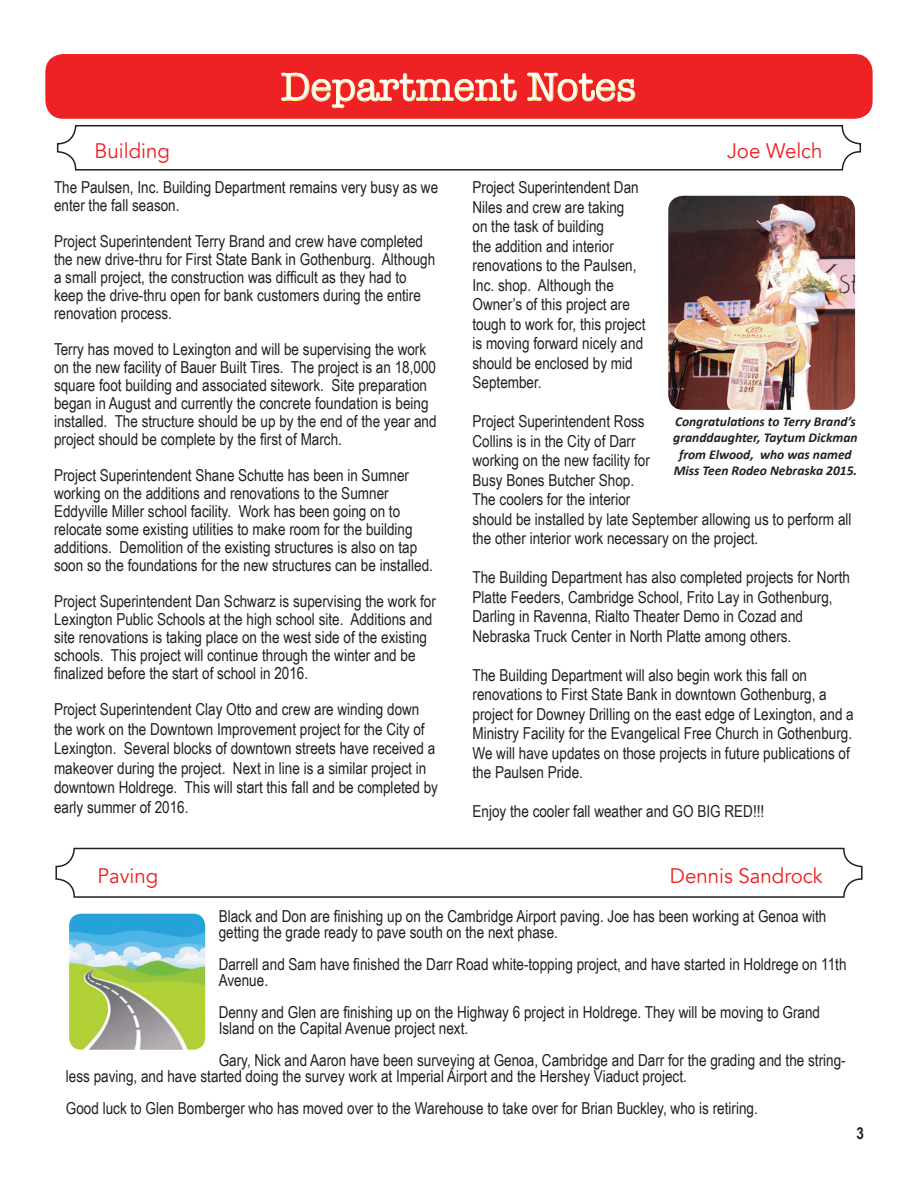
<style>
.page{position:relative;width:918px;height:1188px;background:#fff}
.page>*{position:absolute;margin:0;border:0;box-sizing:border-box;transform-origin:0 0}
.t1{font:40.5px "American Typewriter";color:#fff}
.t2{font:21px "Avenir";color:#ee1f23}
.t3{font:16.5px/19.5px "Arial Narrow";color:#231f20}
.t4{font:700 16.5px "Arial Narrow";color:#231f20}
.t5{font:italic 700 13.5px/16.2px "Calibri";color:#231f20;text-align:center}
</style>
<div class="page">
<div style="left:57px;top:125px;width:804px;height:46px;border:2px solid #231f20;border-radius:18px"></div>
<div style="left:45px;top:54px;width:828px;height:65px;background:#ee1f23;border-radius:18px"></div>
<svg style="left:281px;top:72px;width:236px;height:37px"></svg>
<svg style="left:527px;top:72px;width:109px;height:30px"></svg>
<div style="left:55px;top:848px;width:808px;height:50px;border:2px solid #231f20;border-radius:18px"></div>
<img style="left:668px;top:196px;width:187px;height:214px">
<img style="left:69px;top:914px;width:136px;height:136px">
<h1 class="t1" style="left:281px;top:56px;width:357px">Department Notes</h1>
<p class="t2" style="left:95px;top:139px;width:77px">Building</p>
<p class="t2" style="left:727px;top:139px;width:97px">Joe Welch</p>
<p class="t3" style="left:54px;top:178px;width:386px;line-height:18px">The Paulsen, Inc. Building Department remains very busy as we enter the fall season.</p>
<p class="t3" style="left:54px;top:232px;width:383px;line-height:18px">Project Superintendent Terry Brand and crew have completed the new drive-thru for First State Bank in Gothenburg. Although a small project, the construction was difficult as they had to keep the drive-thru open for bank customers during the entire renovation process.</p>
<p class="t3" style="left:54px;top:340px;width:384px;line-height:18px">Terry has moved to Lexington and will be supervising the work on the new facility of Bauer Built Tires. The project is an 18,000 square foot building and associated sitework. Site preparation began in August and currently the concrete foundation is being installed. The structure should be up by the end of the year and project should be complete by the first of March.</p>
<p class="t3" style="left:54px;top:466px;width:381px;line-height:18px">Project Superintendent Shane Schutte has been in Sumner working on the additions and renovations to the Sumner Eddyville Miller school facility. Work has been going on to relocate some existing utilities to make room for the building additions. Demolition of the existing structures is also on tap soon so the foundations for the new structures can be installed.</p>
<p class="t3" style="left:54px;top:592px;width:384px;line-height:18px">Project Superintendent Dan Schwarz is supervising the work for Lexington Public Schools at the high school site. Additions and site renovations is taking place on the west side of the existing schools. This project will continue through the winter and be finalized before the start of school in 2016.</p>
<p class="t3" style="left:54px;top:699px;width:386px">Project Superintendent Clay Otto and crew are winding down the work on the Downtown Improvement project for the City of Lexington. Several blocks of downtown streets have received a makeover during the project. Next in line is a similar project in downtown Holdrege. This will start this fall and be completed by early summer of 2016.</p>
<p class="t3" style="left:472px;top:177px;width:174px">Project Superintendent Dan<br>Niles and crew are taking<br>on the task of building<br>the addition and interior renovations to the Paulsen,<br>Inc. shop. Although the<br>Owner’s of this project are tough to work for, this project is moving forward nicely and should be enclosed by mid<br>September.</p>
<p class="t3" style="left:472px;top:411px;width:381px">Project Superintendent Ross<br>Collins is in the City of Darr<br>working on the new facility for<br>Busy Bones Butcher Shop.<br>The coolers for the interior<br>should be installed by late September allowing us to perform all the other interior work necessary on the project.</p>
<p class="t3" style="left:472px;top:567px;width:379px">The Building Department has also completed projects for North Platte Feeders, Cambridge School, Frito Lay in Gothenburg, Darling in Ravenna, Rialto Theater Demo in Cozad and Nebraska Truck Center in North Platte among others.</p>
<p class="t3" style="left:472px;top:665px;width:383px">The Building Department will also begin work this fall on renovations to First State Bank in downtown Gothenburg, a project for Downey Drilling on the east edge of Lexington, and a Ministry Facility for the Evangelical Free Church in Gothenburg.<br>We will have updates on those projects in future publications of the Paulsen Pride.</p>
<p class="t3" style="left:472px;top:801px;width:293px">Enjoy the cooler fall weather and GO BIG RED!!!</p>
<p class="t5" style="left:673px;top:414px;width:186px">Congratulations to Terry Brand’s granddaughter, Taytum Dickman from Elwood, who was named<br>Miss Teen Rodeo Nebraska 2015.</p>
<p class="t2" style="left:97px;top:864px;width:62px">Paving</p>
<p class="t2" style="left:670px;top:864px;width:154px">Dennis Sandrock</p>
<p class="t3" style="left:219px;top:907px;width:609px;line-height:16.5px">Black and Don are finishing up on the Cambridge Airport paving. Joe has been working at Genoa with getting the grade ready to pave south on the next phase.</p>
<p class="t3" style="left:219px;top:955px;width:629px;line-height:16.5px">Darrell and Sam have finished the Darr Road white-topping project, and have started in Holdrege on 11th<br>Avenue.</p>
<p class="t3" style="left:219px;top:1003px;width:603px;line-height:16.5px">Denny and Glen are finishing up on the Highway 6 project in Holdrege. They will be moving to Grand<br>Island on the Capital Avenue project next.</p>
<p class="t3" style="left:66px;top:1051px;width:781px;line-height:16.5px;text-indent:153px">Gary, Nick and Aaron have been surveying at Genoa, Cambridge and Darr for the grading and the string&shy;less paving, and have started doing the survey work at Imperial Airport and the Hershey Viaduct project.</p>
<p class="t3" style="left:66px;top:1098px;width:693px">Good luck to Glen Bomberger who has moved over to the Warehouse to take over for Brian Buckley, who is retiring.</p>
<p class="t4" style="left:856px;top:1121px;width:9px">3</p>
</div>
